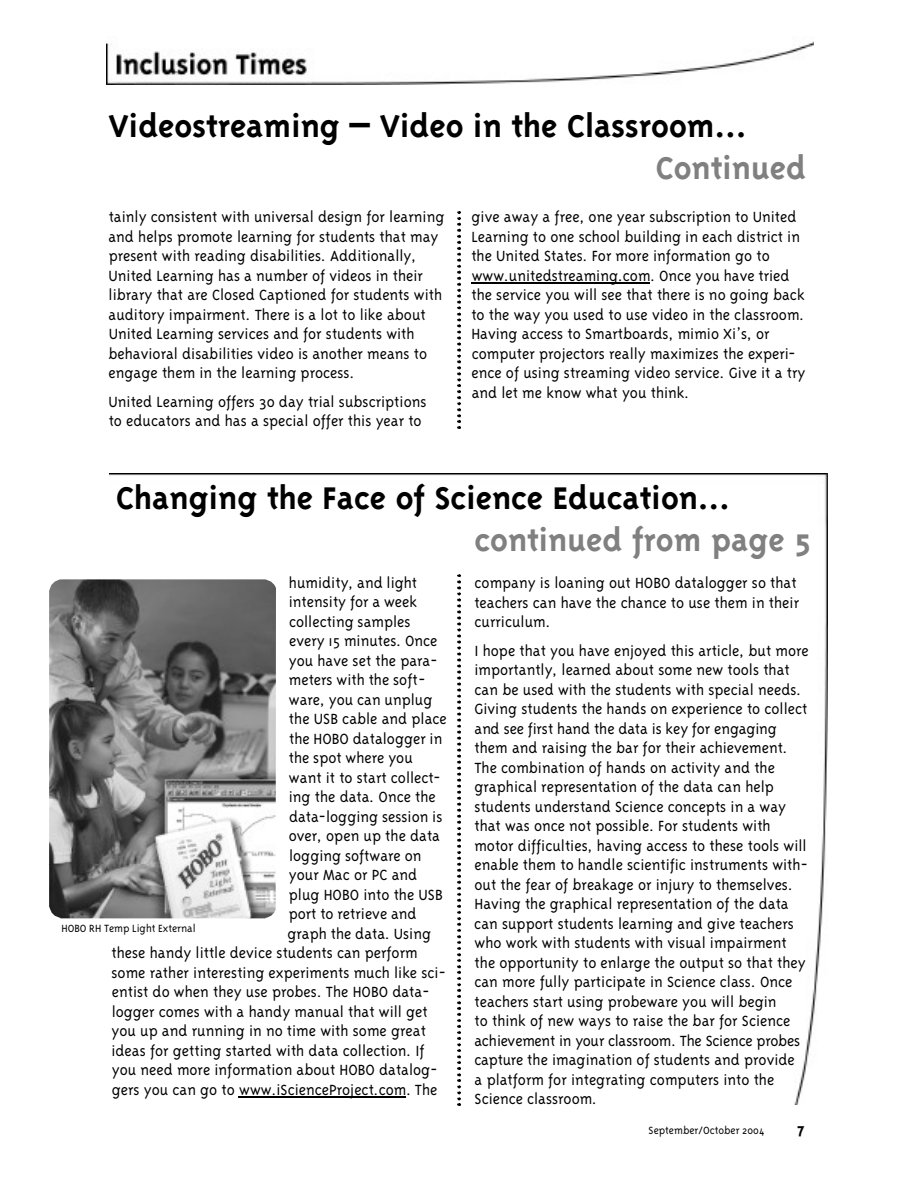
<style>
.page{position:relative;width:918px;height:1188px;background:#fff}
.page>*{position:absolute;margin:0;border:0;box-sizing:border-box;transform-origin:0 0}
.t1{font:700 36px "Triplex";color:#000}
.t2{font:700 36px "Triplex";color:#808080}
.t3{font:300 16.95px/19.5px "Triplex";color:#000}
.t4{font:700 16.95px "Triplex";color:#000}
.t5{font:300 12px "Triplex";color:#000}
</style>
<div class="page">
<img style="left:107px;top:42px;width:706px;height:42px">
<hr style="left:471px;top:282px;width:179px;height:2px;background:#000">
<img style="left:110px;top:473px;width:718px;height:632px">
<hr style="left:239px;top:1096px;width:167px;height:2px;background:#000">
<img style="left:49px;top:579px;width:227px;height:339px">
<div style="left:60px;top:921px;width:226px;height:17px;background:#fff"></div>
<img style="left:458px;top:212px;width:3px;height:216px">
<img style="left:458px;top:574px;width:3px;height:532px">
<h1 class="t1" style="left:109px;top:110px;width:640px">Videostreaming – Video in the Classroom...</h1>
<h1 class="t2" style="left:656px;top:152px;width:152px">Continued</h1>
<p class="t3" style="left:108px;top:208px;width:337px">tainly consistent with universal design for learning and helps promote learning for students that may present with reading disabilities. Additionally, United Learning has a number of videos in their library that are Closed Captioned for students with auditory impairment. There is a lot to like about United Learning services and for students with behavioral disabilities video is another means to engage them in the learning process.</p>
<p class="t3" style="left:109px;top:393px;width:319px">United Learning offers 30 day trial subscriptions to educators and has a special offer this year to</p>
<p class="t3" style="left:471px;top:208px;width:336px">give away a free, one year subscription to United Learning to one school building in each district in the United States. For more information go to www.unitedstreaming.com. Once you have tried the service you will see that there is no going back to the way you used to use video in the classroom.<br>Having access to Smartboards, mimio Xi’s, or computer projectors really maximizes the experi&shy;ence of using streaming video service. Give it a try and let me know what you think.</p>
<h1 class="t1" style="left:116px;top:482px;width:616px">Changing the Face of Science Education...</h1>
<h1 class="t2" style="left:474px;top:524px;width:338px">continued from page 5</h1>
<p class="t3" style="left:289px;top:574px;width:130px">humidity, and light</p>
<p class="t3" style="left:289px;top:594px;width:130px">intensity for a week</p>
<p class="t3" style="left:289px;top:613px;width:123px">collecting samples</p>
<p class="t3" style="left:289px;top:632px;width:150px">every 15 minutes. Once</p>
<p class="t3" style="left:289px;top:652px;width:150px">you have set the para-</p>
<p class="t3" style="left:289px;top:671px;width:138px">meters with the soft-</p>
<p class="t3" style="left:289px;top:691px;width:145px">ware, you can unplug</p>
<p class="t3" style="left:289px;top:710px;width:159px">the USB cable and place</p>
<p class="t3" style="left:289px;top:730px;width:155px">the HOBO datalogger in</p>
<p class="t3" style="left:289px;top:749px;width:126px">the spot where you</p>
<p class="t3" style="left:289px;top:769px;width:153px">want it to start collect-</p>
<p class="t3" style="left:289px;top:788px;width:149px">ing the data. Once the</p>
<p class="t3" style="left:289px;top:808px;width:155px">data-logging session is</p>
<p class="t3" style="left:289px;top:827px;width:153px">over, open up the data</p>
<p class="t3" style="left:289px;top:847px;width:134px">logging software on</p>
<p class="t3" style="left:289px;top:866px;width:130px">your Mac or PC and</p>
<p class="t3" style="left:289px;top:886px;width:155px">plug HOBO into the USB</p>
<p class="t3" style="left:289px;top:905px;width:129px">port to retrieve and</p>
<p class="t3" style="left:288px;top:925px;width:145px">graph the data. Using</p>
<p class="t3" style="left:112px;top:944px;width:308px">these handy little device students can perform</p>
<p class="t3" style="left:112px;top:964px;width:336px">some rather interesting experiments much like sci-</p>
<p class="t3" style="left:112px;top:983px;width:319px">entist do when they use probes. The HOBO data-</p>
<p class="t3" style="left:112px;top:1003px;width:318px">logger comes with a handy manual that will get</p>
<p class="t3" style="left:112px;top:1022px;width:316px">you up and running in no time with some great</p>
<p class="t3" style="left:111px;top:1042px;width:315px">ideas for getting started with data collection. If</p>
<p class="t3" style="left:112px;top:1061px;width:327px">you need more information about HOBO datalog-</p>
<p class="t3" style="left:112px;top:1081px;width:327px">gers you can go to www.iScienceProject.com. The</p>
<p class="t5" style="left:61px;top:923px;width:136px">HOBO RH Temp Light External</p>
<p class="t3" style="left:474px;top:574px;width:326px">company is loaning out HOBO datalogger so that teachers can have the chance to use them in their curriculum.</p>
<p class="t3" style="left:474px;top:642px;width:336px">I hope that you have enjoyed this article, but more importantly, learned about some new tools that can be used with the students with special needs.<br>Giving students the hands on experience to collect and see first hand the data is key for engaging them and raising the bar for their achievement.<br>The combination of hands on activity and the graphical representation of the data can help students understand Science concepts in a way that was once not possible. For students with motor difficulties, having access to these tools will enable them to handle scientific instruments with&shy;out the fear of breakage or injury to themselves.<br>Having the graphical representation of the data can support students learning and give teachers who work with students with visual impairment the opportunity to enlarge the output so that they can more fully participate in Science class. Once teachers start using probeware you will begin<br>to think of new ways to raise the bar for Science achievement in your classroom. The Science probes c a p t u r e the imagination of students and provide<br>a platform for integrating computers into the Science classroom.</p>
<p class="t5" style="left:649px;top:1125px;width:117px">September/October 2004</p>
<p class="t4" style="left:797px;top:1121px;width:9px">7</p>
</div>
